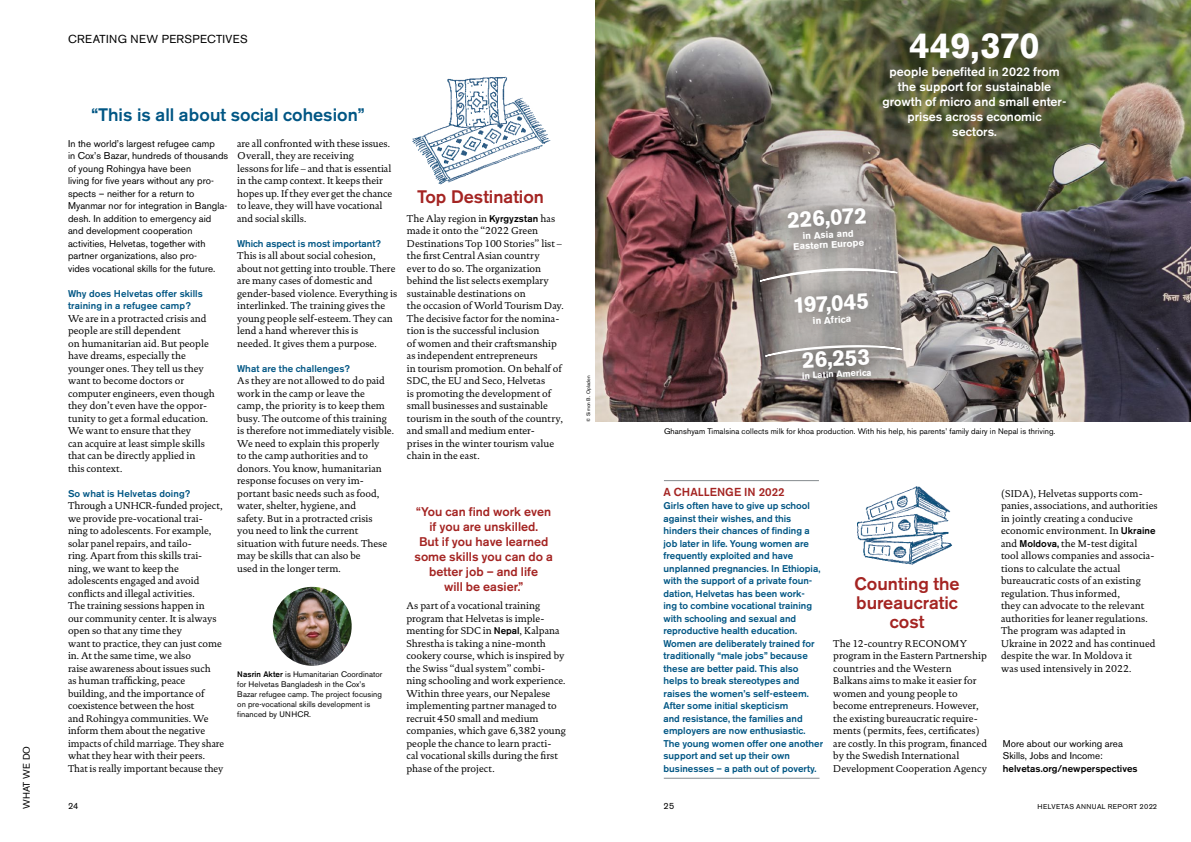
<style>
.page{position:relative;width:1191px;height:842px;background:#fff}
.page>*{position:absolute;margin:0;border:0;box-sizing:border-box;transform-origin:0 0}
.t1{font:700 36px "Akzidenz Grotesk BE";letter-spacing:-.01em;color:#fff}
.t2{font:700 22.5px "Akzidenz Grotesk BE";color:#fff}
.t3{font:500 18px/19px "Akzidenz Grotesk BE";color:#a42422;text-align:center}
.t4{font:500 18px "Akzidenz Grotesk BE";color:#005684}
.t5{font:500 12.5px/15px "Akzidenz Grotesk BE";color:#a42422;text-align:center}
.t6{font:500 12.5px/15px "Akzidenz Grotesk BE";color:#fff;text-align:center}
.t7{font:11.5px "Akzidenz Grotesk BE";letter-spacing:.03em;color:#000}
.t8{font:500 11.5px "Akzidenz Grotesk BE";letter-spacing:.005em;color:#a42422}
.t9{font:10px/12.5px "DTL Documenta TOT";color:#000}
.t10{font:500 9.8px/12.5px "Akzidenz Grotesk BE";color:#005684}
.t11{font:9.8px/12.5px "Akzidenz Grotesk BE";letter-spacing:.005em;color:#000}
.t12{font:500 9.8px "Akzidenz Grotesk BE";letter-spacing:.005em;color:#000}
.t13{font:700 9.7px "Akzidenz Grotesk BE";color:#fff}
.t14{font:700 9.5px/10px "Akzidenz Grotesk BE";color:#fff;text-align:center}
.t15{font:9.5px "Akzidenz Grotesk BE";letter-spacing:.025em;color:#000}
.t16{font:700 9px "Akzidenz Grotesk BE";color:#fff}
.t17{font:9px "Akzidenz Grotesk BE";color:#000}
.t18{font:8px/10px "Akzidenz Grotesk BE";letter-spacing:.01em;color:#000}
.t19{font:7px "Akzidenz Grotesk BE";letter-spacing:.06em;color:#000}
.t20{font:5px "Akzidenz Grotesk BE";letter-spacing:.02em;color:#000}
.s1{font-family:"Akzidenz Grotesk BE";font-weight:500;font-size:9.8px}
.s2{font-weight:500}
.s3{font-size:7.3px}
</style>
<div class="page">
<img style="left:857px;top:486px;width:96px;height:79px">
<hr style="left:664px;top:480px;width:155px;height:1px;background:#858a8e">
<hr style="left:664px;top:778px;width:155px;height:1px;background:#858a8e">
<img style="left:595px;top:0;width:596px;height:422px">
<svg style="left:759px;top:177px;width:136px;height:90px;background:#a39d9a"></svg>
<svg style="left:767px;top:263px;width:130px;height:80px;background:#989492"></svg>
<img style="left:840px;top:0;width:265px;height:185px">
<svg style="left:773px;top:319px;width:127px;height:90px;background:#857a72"></svg>
<svg style="left:759px;top:267px;width:139px;height:15px;background:#aba8a6"></svg>
<svg style="left:760px;top:343px;width:144px;height:41px;background:#8d8886"></svg>
<img style="left:273px;top:587px;width:79px;height:79px;border-radius:39px">
<img style="left:412px;top:76px;width:139px;height:109px">
<p class="t15" style="left:21px;top:809px;width:65px;rotate:-90deg">WHAT WE DO</p>
<h1 class="t1" style="left:909px;top:25px;width:131px">449,370</h1>
<p class="t6" style="left:882px;top:64px;width:185px">people benefited in 2022 from the support for sustainable growth of micro and small enter&shy;prises across economic<br>sectors.</p>
<p class="t7" style="left:68px;top:32px;width:181px">CREATING NEW PERSPECTIVES</p>
<h3 class="t4" style="left:92px;top:104px;width:274px">“This is all about social cohesion”</h3>
<p class="t11" style="left:68px;top:137px;width:162px">In the world’s largest refugee camp<br>in Cox’s Bazar, hundreds of thousands of young Rohingya have been<br>living for five years without any pro&shy;spects – neither for a return to Myanmar nor for integration in Bangla&shy;desh. In addition to emergency aid and development cooperation activities, Helvetas, together with partner organizations, also pro-<br>vides vocational skills for the future.</p>
<p class="t10" style="left:68px;top:287px;width:136px">Why does Helvetas offer skills training in a refugee camp?</p>
<p class="t9" style="left:68px;top:312px;width:148px">We are in a protracted crisis and people are still dependent<br>on humanitarian aid. But people have dreams, especially the younger ones. They tell us they want to become doctors or computer engineers, even though they don’t even have the oppor&shy;tunity to get a formal education.<br>We want to ensure that they<br>can acquire at least simple skills that can be directly applied in<br>this context.</p>
<p class="t10" style="left:68px;top:487px;width:124px">So what is Helvetas doing?</p>
<p class="t9" style="left:68px;top:499px;width:158px">Through a UNHCR-funded project, we provide pre-vocational trai&shy;ning to adolescents. For example, solar panel repairs, and tailo-<br>ring. Apart from this skills trai&shy;ning, we want to keep the adolescents engaged and avoid conflicts and illegal activities.<br>The training sessions happen in<br>our community center. It is always open so that any time they<br>want to practice, they can just come in. At the same time, we also<br>raise awareness about issues such<br>as human trafficking, peace building, and the importance of coexistence between the host<br>and Rohingya communities. We inform them about the negative impacts of child marriage. They share what they hear with their peers.<br>That is really important because they</p>
<p class="t10" style="left:663px;top:499px;width:161px">Girls often have to give up school against their wishes, and this hinders their chances of finding a job later in life. Young women are frequently exploited and have unplanned pregnancies. In Ethiopia, with the support of a private foun&shy;dation, Helvetas has been work-<br>ing to combine vocational training with schooling and sexual and reproductive health education.<br>Women are deliberately trained for traditionally “male jobs” because these are better paid. This also helps to break stereotypes and raises the women’s self-esteem.<br>After some initial skepticism<br>and resistance, the families and employers are now enthusiastic.<br>The young women offer one another support and set up their own businesses – a path out of poverty.</p>
<p class="t9" style="left:237px;top:137px;width:156px">are all confronted with these issues.<br>Overall, they are receiving<br>lessons for life – and that is essential in the camp context. It keeps their hopes up. If they ever get the chance to leave, they will have vocational and social skills.</p>
<p class="t10" style="left:237px;top:237px;width:145px">Which aspect is most important?</p>
<p class="t9" style="left:237px;top:249px;width:161px">This is all about social cohesion, about not getting into trouble. There are many cases of domestic and gender-based violence. Everything is interlinked. The training gives the young people self-esteem. They can lend a hand wherever this is<br>needed. It gives them a purpose.</p>
<p class="t10" style="left:237px;top:362px;width:114px">What are the challenges?</p>
<p class="t9" style="left:237px;top:374px;width:158px">As they are not allowed to do paid work in the camp or leave the<br>camp, the priority is to keep them busy. The outcome of this training is therefore not immediately visible.<br>We need to explain this properly<br>to the camp authorities and to donors. You know, humanitarian response focuses on very im&shy;portant basic needs such as food, water, shelter, hygiene, and<br>safety. But in a protracted crisis<br>you need to link the current situation with future needs. These may be skills that can also be<br>used in the longer term.</p>
<h3 class="t3" style="left:417px;top:187px;width:128px">Top Destination</h3>
<p class="t9" style="left:407px;top:212px;width:158px">The Alay region in <span class="s1">Kyrgyzstan</span> has made it onto the “2022 Green<br>Destinations Top 100 Stories” list – the first Central Asian country<br>ever to do so. The organization behind the list selects exemplary sustainable destinations on<br>the occasion of World Tourism Day.<br>The decisive factor for the nomina&shy;tion is the successful inclusion<br>of women and their craftsmanship as independent entrepreneurs<br>in tourism promotion. On behalf of<br>SDC, the EU and Seco, Helvetas<br>is promoting the development of small businesses and sustainable tourism in the south of the country, and small and medium enter-<br>prises in the winter tourism value chain in the east.</p>
<h2 class="t2" style="left:786px;top:206px;width:81px;rotate:-3deg">226,072</h2>
<p class="t14" style="left:792px;top:231px;width:72px;rotate:-3deg">in Asia and<br>Eastern Europe</p>
<h2 class="t2" style="left:792px;top:292px;width:77px;rotate:-3deg">197,045</h2>
<p class="t13" style="left:812px;top:315px;width:40px;rotate:-3deg">in Africa</p>
<h2 class="t2" style="left:801px;top:347px;width:69px;rotate:-3deg">26,253</h2>
<p class="t16" style="left:802px;top:370px;width:71px;rotate:-3deg">in Latin America</p>
<p class="t20" style="left:585px;top:422px;width:48px;rotate:-90deg">© Simon B. Opladen</p>
<p class="t18" style="left:664px;top:426px;width:393px">Ghanshyam Timalsina collects milk for khoa production. With his help, his parents’ family dairy in Nepal is thriving.</p>
<p class="t8" style="left:663px;top:485px;width:123px">A CHALLENGE IN 2022</p>
<p class="t9" style="left:1001px;top:487px;width:158px">(SIDA), Helvetas supports com&shy;panies, associations, and authorities in jointly creating a conducive economic environment. In <span class="s1">Ukraine </span>and <span class="s1">Moldova,</span> the M-test digital tool allows companies and associa&shy;tions to calculate the actual bureaucratic costs of an existing regulation. Thus informed,<br>they can advocate to the relevant authorities for leaner regulations.<br>The program was adapted in<br>Ukraine in 2022 and has continued despite the war. In Moldova it<br>was used intensively in 2022.</p>
<p class="t5" style="left:414px;top:504px;width:140px">“You can find work even if you are unskilled.<br>But if you have learned some skills you can do a better job – and life<br>will be easier.”</p>
<p class="t9" style="left:406px;top:599px;width:161px">As part of a vocational training program that Helvetas is imple&shy;menting for SDC in <span class="s1">Nepal</span>, Kalpana<br>Shrestha is taking a nine-month cookery course, which is inspired by the Swiss “dual system” combi&shy;ning schooling and work experience.<br>Within three years, our Nepalese implementing partner managed to recruit 450 small and medium companies, which gave 6,382 young people the chance to learn practi&shy;cal vocational skills during the first phase of the project.</p>
<h3 class="t3" style="left:854px;top:574px;width:107px">Counting the bureaucratic cost</h3>
<p class="t9" style="left:833px;top:637px;width:155px">The 12-country RECONOMY program in the Eastern Partnership countries and the Western<br>Balkans aims to make it easier for women and young people to become entrepreneurs. However, the existing bureaucratic require&shy;ments (permits, fees, certificates) are costly. In this program, financed by the Swedish International<br>Development Cooperation Agency</p>
<p class="t18" style="left:237px;top:670px;width:147px"><span class="s2">Nasrin Akter</span> is Humanitarian Coordinator for Helvetas Bangladesh in the Cox’s Bazar refugee camp. The project focusing on pre-vocational skills development is financed by UNHCR.</p>
<p class="t11" style="left:1003px;top:737px;width:121px">More about our working area<br>Skills, Jobs and Income:</p>
<p class="t12" style="left:1003px;top:762px;width:136px">helvetas.org/newperspectives</p>
<p class="t17" style="left:68px;top:801px;width:12px">24</p>
<p class="t17" style="left:663px;top:801px;width:12px">25</p>
<p class="t19" style="left:1037px;top:803px;width:121px">HELVETAS ANNUAL REPORT <span class="s3">2022</span></p>
</div>
